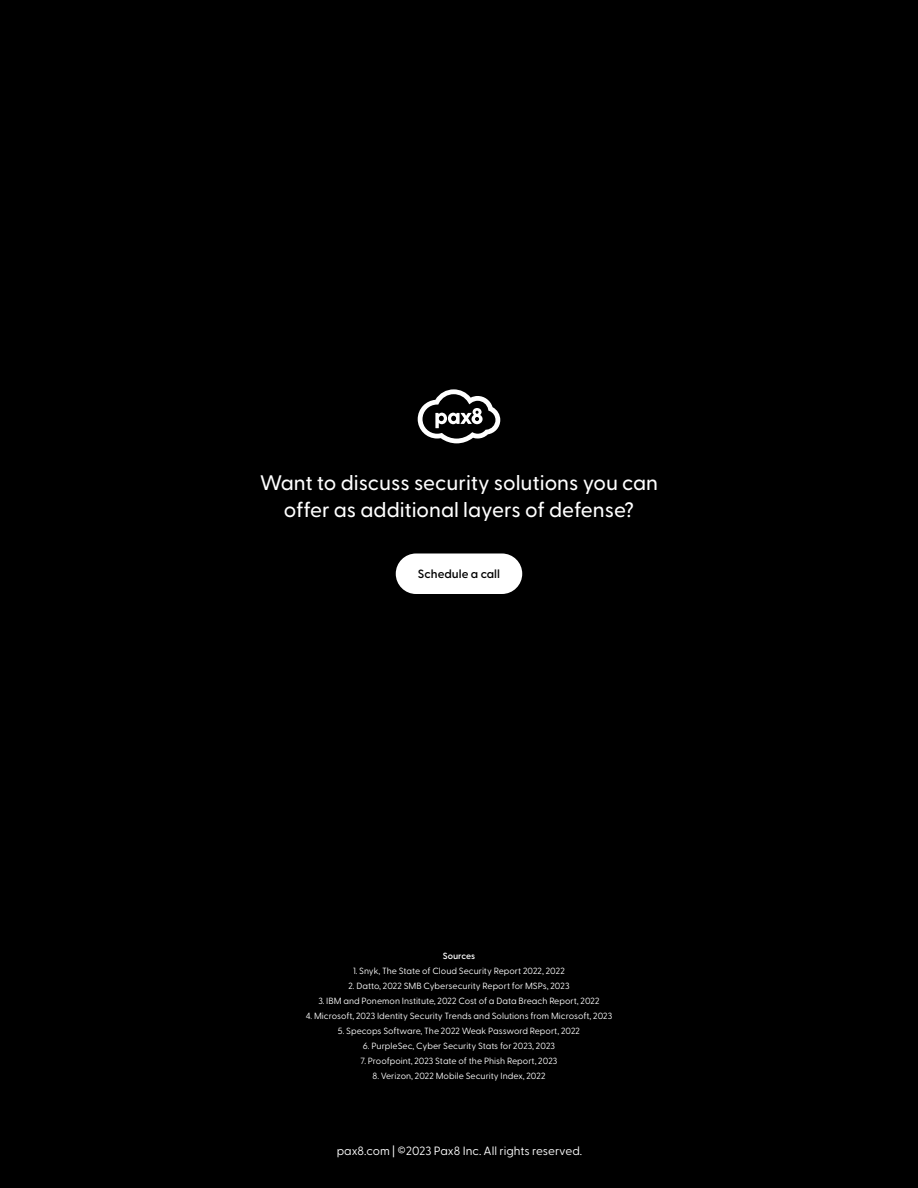
<style>
.page{position:relative;width:918px;height:1188px;background:#000}
.page>*{position:absolute;margin:0;border:0;box-sizing:border-box;transform-origin:0 0}
.t1{font:500 21px/27px "Greycliff CF";color:#fff;text-align:center}
.t2{font:12px "Greycliff CF";color:#fff}
.t3{font:600 12px "Greycliff CF";color:#000}
.t4{font:9px "Greycliff CF";color:#fff}
.t5{font:600 9px "Greycliff CF";letter-spacing:-.01em;color:#fff}
</style>
<div class="page">
<div style="left:396px;top:554px;width:126px;height:40px;background:#fff;border-radius:20px"></div>
<svg style="left:418px;top:389px;width:82px;height:54px"></svg>
<h1 class="t1" style="left:260px;top:468px;width:400px">Want to discuss security solutions you can offer as additional layers of defense?</h1>
<h2 class="t3" style="left:418px;top:565px;width:84px">Schedule a call</h2>
<p class="t5" style="left:443px;top:949px;width:34px">Sources</p>
<p class="t4" style="left:353px;top:964px;width:213px">1. Snyk, The State of Cloud Security Report 2022, 2022</p>
<p class="t4" style="left:348px;top:979px;width:223px">2. Datto, 2022 SMB Cybersecurity Report for MSPs, 2023</p>
<p class="t4" style="left:318px;top:994px;width:283px">3. IBM and Ponemon Institute, 2022 Cost of a Data Breach Report, 2022</p>
<p class="t4" style="left:306px;top:1009px;width:308px">4. Microsoft, 2023 Identity Security Trends and Solutions from Microsoft, 2023</p>
<p class="t4" style="left:338px;top:1024px;width:244px">5. Specops Software, The 2022 Weak Password Report, 2022</p>
<p class="t4" style="left:363px;top:1039px;width:194px">6. PurpleSec, Cyber Security Stats for 2023, 2023</p>
<p class="t4" style="left:361px;top:1054px;width:198px">7. Proofpoint, 2023 State of the Phish Report, 2023</p>
<p class="t4" style="left:372px;top:1069px;width:175px">8. Verizon, 2022 Mobile Security Index, 2022</p>
<h2 class="t2" style="left:337px;top:1141px;width:247px">pax8.com | ©2023 Pax8 Inc. All rights reserved.</h2>
</div>
